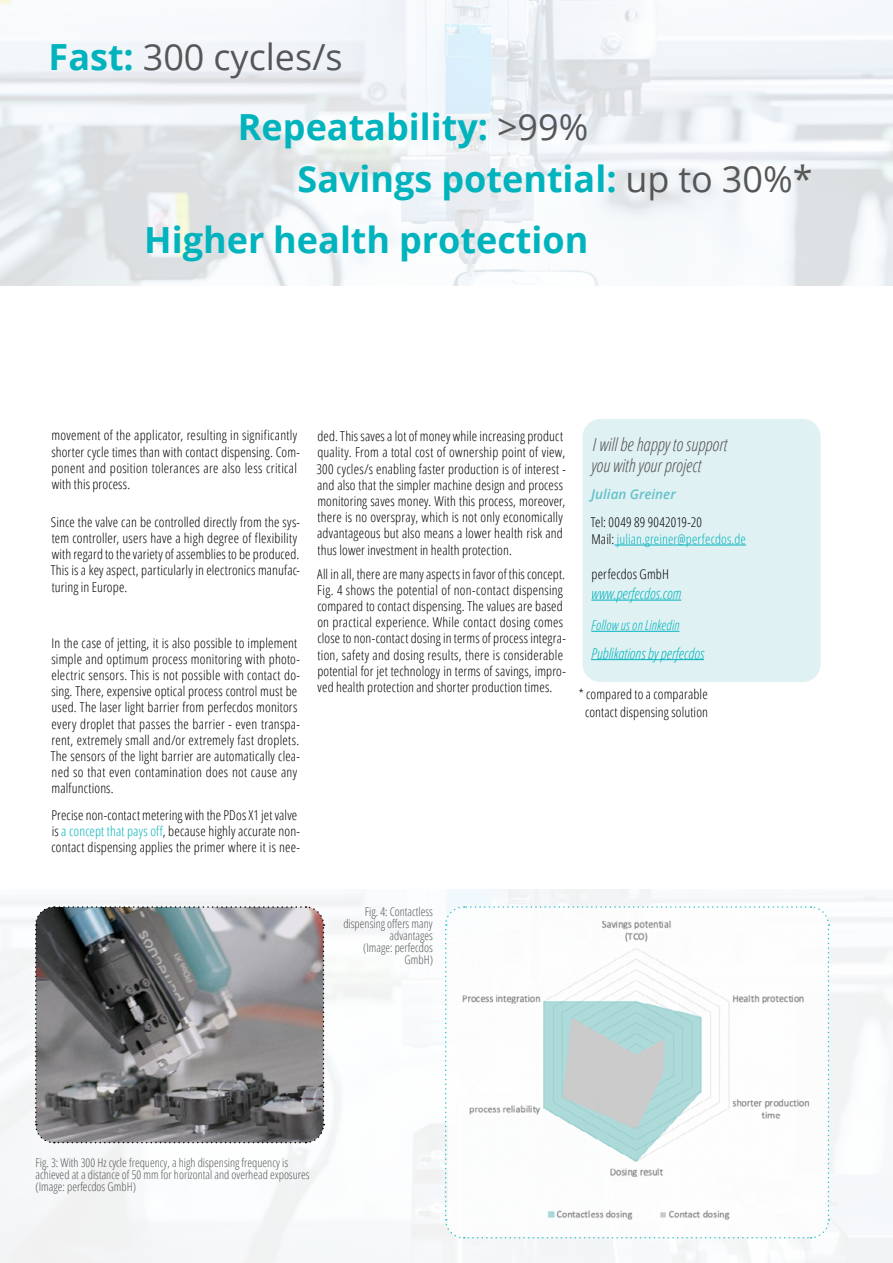
<style>
.page{position:relative;width:893px;height:1263px;background:#fff}
.page>*{position:absolute;margin:0;border:0;box-sizing:border-box;transform-origin:0 0}
.t1{font:700 36px/70.2px "Open Sans";color:#00b3bd}
.t2{font:italic 300 condensed 18px/21.6px "Open Sans";color:#545453}
.t3{font:italic 300 condensed 15px "Open Sans";color:#00b3bd}
.t4{font:300 condensed 13.5px/16.2px "Open Sans";letter-spacing:.015em;color:#000}
.t5{font:300 condensed 13.5px/17.2px "Open Sans";letter-spacing:.005em;color:#00b3bd}
.t6{font:italic 300 condensed 13.5px "Open Sans";letter-spacing:.01em;color:#00b3bd}
.t7{font:italic 600 13.5px "Open Sans";color:#63c2ca}
.t8{font:300 condensed 12px/12px "Open Sans";color:#565656}
.s1{font-weight:400;color:#565656}
.s2{color:#00b3bd}
.s3{color:#000}
</style>
<div class="page">
<svg style="left:34px;top:905px;width:291px;height:239px;background:#7d7d7f"></svg>
<img style="left:0;top:0;width:893px;height:285px">
<svg style="left:444px;top:905px;width:386px;height:334px"></svg>
<div style="left:583px;top:419px;width:238px;height:263px;background:#e0f1f3;border-radius:18px"></div>
<hr style="left:614px;top:545px;width:132px;height:1px;background:#00b3bd">
<hr style="left:591px;top:600px;width:90px;height:1px;background:#00b3bd">
<hr style="left:591px;top:631px;width:88px;height:1px;background:#00b3bd">
<hr style="left:591px;top:659px;width:113px;height:1px;background:#00b3bd">
<img style="left:0;top:108px;width:1px;height:177px">
<h1 class="t1" style="left:238px;top:21px;width:352px;text-indent:-189px">Fast: <span class="s1">300 cycles/s<br></span>Repeatability: <span class="s1">&gt;99%</span></h1>
<h1 class="t1" style="left:298px;top:143px;width:516px">Savings potential: <span class="s1">up to 30%*</span></h1>
<h1 class="t1" style="left:144px;top:204px;width:446px">Higher health protection</h1>
<p class="t4" style="left:51px;top:427px;width:250px">movement of the applicator, resulting in significantly shorter cycle times than with contact dispensing. Com&shy;ponent and position tolerances are also less critical with this process.</p>
<p class="t4" style="left:51px;top:513px;width:251px">Since the valve can be controlled directly from the sys&shy;tem controller, users have a high degree of flexibility with regard to the variety of assemblies to be produced.<br>This is a key aspect, particularly in electronics manufac&shy;turing in Europe.</p>
<p class="t4" style="left:51px;top:634px;width:251px">In the case of jetting, it is also possible to implement simple and optimum process monitoring with photo&shy;electric sensors. This is not possible with contact do&shy;sing. There, expensive optical process control must be used. The laser light barrier from perfecdos monitors every droplet that passes the barrier - even transpa&shy;rent, extremely small and/or extremely fast droplets.<br>The sensors of the light barrier are automatically clea&shy;ned so that even contamination does not cause any malfunctions.</p>
<p class="t4" style="left:51px;top:806px;width:250px">Precise non-contact metering with the PDos X1 jet valve is <span class="s2">a concept that pays off</span>, because highly accurate non&shy;contact dispensing applies the primer where it is nee-</p>
<p class="t4" style="left:316px;top:428px;width:251px">ded. This saves a lot of money while increasing product quality. From a total cost of ownership point of view, 300 cycles/s enabling faster production is of interest - and also that the simpler machine design and process monitoring saves money. With this process, moreover, there is no overspray, which is not only economically advantageous but also means a lower health risk and thus lower investment in health protection.</p>
<p class="t4" style="left:317px;top:565px;width:250px">All in all, there are many aspects in favor of this concept.<br>Fig. 4 shows the potential of non-contact dispensing compared to contact dispensing. The values are based on practical experience. While contact dosing comes close to non-contact dosing in terms of process integra&shy;tion, safety and dosing results, there is considerable potential for jet technology in terms of savings, impro&shy;ved health protection and shorter production times.</p>
<h2 class="t2" style="left:591px;top:433px;width:137px">I will be happy to support you with your project</h2>
<p class="t7" style="left:591px;top:484px;width:86px">Julian Greiner</p>
<p class="t5" style="left:591px;top:513px;width:157px"><span class="s3">Tel: 0049 89 9042019-20<br>Mail:</span> julian.greiner@perfecdos.de</p>
<p class="t4" style="left:592px;top:565px;width:79px">perfecdos GmbH</p>
<p class="t3" style="left:591px;top:583px;width:91px">www.perfecdos.com</p>
<p class="t6" style="left:591px;top:616px;width:90px">Follow us on Linkedin</p>
<p class="t3" style="left:591px;top:643px;width:115px">Publikations by perfecdos</p>
<p class="t4" style="left:579px;top:685px;width:131px;line-height:17.2px;text-align:center">* compared to a comparable contact dispensing solution</p>
<p class="t8" style="left:343px;top:906px;width:91px;text-align:right">Fig. 4: Contactless dispensing offers many advantages<br>(Image: perfecdos<br>GmbH)</p>
<p class="t8" style="left:35px;top:1156px;width:276px">Fig. 3: With 300 Hz cycle frequency, a high dispensing frequency is achieved at a distance of 50 mm for horizontal and overhead exposures (Image: perfecdos GmbH)</p>
</div>
